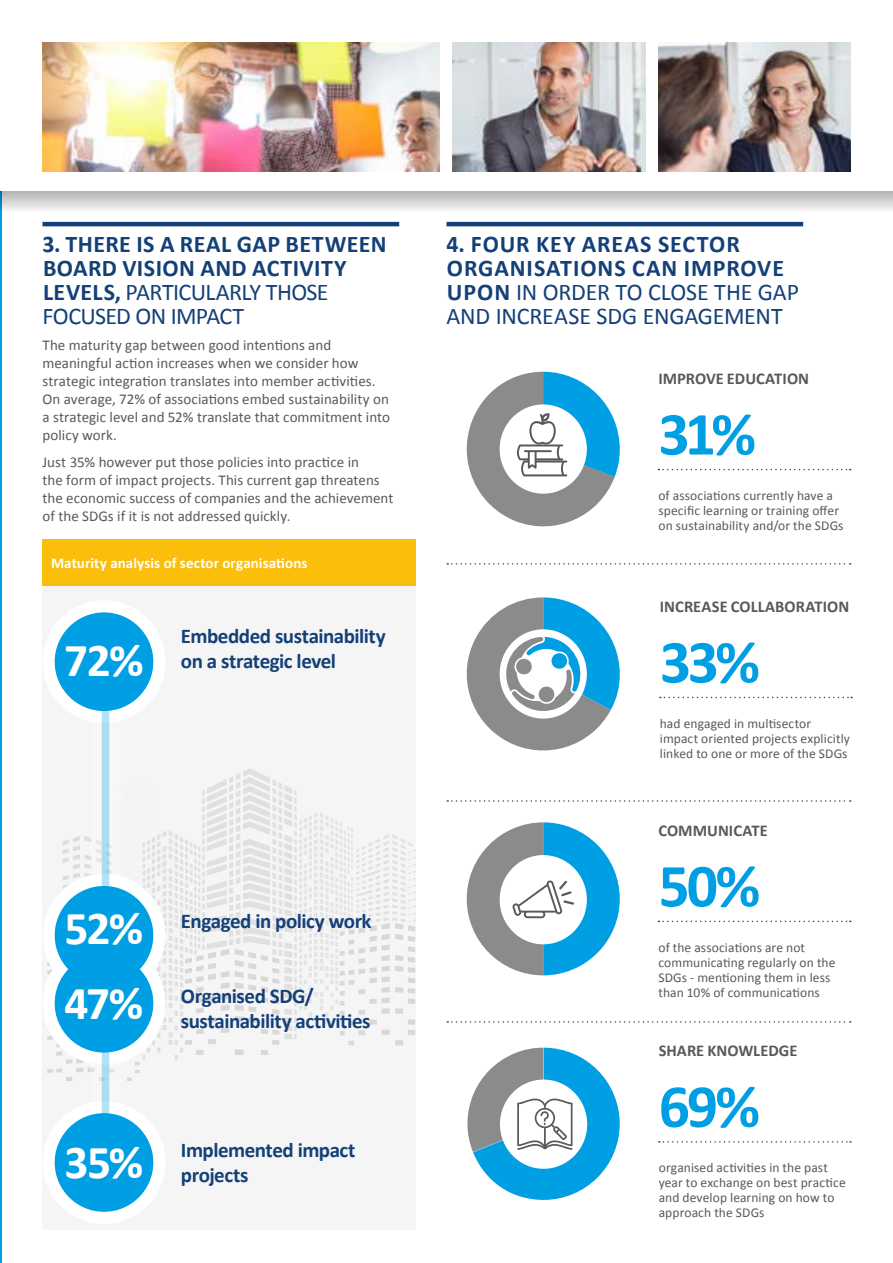
<style>
.page{position:relative;width:893px;height:1263px;background:#fff}
.page>*{position:absolute;margin:0;border:0;box-sizing:border-box;transform-origin:0 0}
.t1{font:700 61.5px "Calibri";letter-spacing:-.055em;color:#009fe3}
.t2{font:700 47.4px/75.2px "Calibri";letter-spacing:-.04em;color:#fff}
.t3{font:700 24px/24px "Calibri";letter-spacing:.025em;color:#144078}
.t4{font:700 21px/25.2px "Calibri";letter-spacing:-.02em;color:#144078}
.t5{font:700 16.5px "Calibri";color:#595959}
.t6{font:15px/18px "Calibri";color:#595959}
.t7{font:700 15px "Calibri";letter-spacing:.005em;color:#fff}
.t8{font:13.5px/15px "Calibri";letter-spacing:.005em;color:#595959}
.s1{font-weight:400}
</style>
<div class="page">
<hr style="left:0;top:191px;width:2px;height:1072px;background:#009fe3">
<div style="left:0;top:191px;width:893px;height:22px;background:linear-gradient(to bottom,#b2b2b2,#f9f9f9)"></div>
<hr style="left:43px;top:222px;width:356px;height:4px;background:#144078">
<hr style="left:446px;top:222px;width:357px;height:4px;background:#144078">
<div style="left:43px;top:585px;width:373px;height:645px;background:#f5f5f5"></div>
<svg style="left:47px;top:768px;width:369px;height:313px"></svg>
<svg style="left:658px;top:469px;width:193px;height:1px"></svg>
<svg style="left:447px;top:563px;width:404px;height:2px"></svg>
<svg style="left:447px;top:800px;width:404px;height:2px"></svg>
<svg style="left:447px;top:1021px;width:404px;height:2px"></svg>
<svg style="left:660px;top:697px;width:192px;height:1px"></svg>
<svg style="left:658px;top:921px;width:193px;height:1px"></svg>
<svg style="left:466px;top:372px;width:154px;height:155px"></svg>
<svg style="left:467px;top:822px;width:153px;height:153px"></svg>
<svg style="left:659px;top:1141px;width:192px;height:1px"></svg>
<svg style="left:467px;top:1048px;width:153px;height:152px"></svg>
<svg style="left:466px;top:597px;width:154px;height:154px"></svg>
<div style="left:43px;top:539px;width:373px;height:46px;background:#fbbe0a"></div>
<img style="left:43px;top:43px;width:397px;height:128px">
<img style="left:453px;top:43px;width:192px;height:128px">
<img style="left:658px;top:43px;width:192px;height:128px">
<div style="left:43px;top:600px;width:122px;height:123px;background:#fff;border-radius:50%"></div>
<div style="left:43px;top:874px;width:122px;height:123px;background:#fff;border-radius:50%"></div>
<div style="left:43px;top:942px;width:122px;height:123px;background:#fff;border-radius:50%"></div>
<div style="left:43px;top:1101px;width:122px;height:123px;background:#fff;border-radius:50%"></div>
<svg style="left:90px;top:708px;width:30px;height:408px"></svg>
<div style="left:55px;top:612px;width:98px;height:99px;background:#009fe3;border-radius:50%"></div>
<div style="left:102px;top:710px;width:7px;height:403px;background:#addcf1"></div>
<div style="left:55px;top:886px;width:98px;height:99px;background:#009fe3;border-radius:50%"></div>
<div style="left:55px;top:954px;width:98px;height:98px;background:#009fe3;border-radius:50%"></div>
<div style="left:55px;top:1113px;width:98px;height:99px;background:#009fe3;border-radius:50%"></div>
<h3 class="t3" style="left:43px;top:231px;width:346px">3. THERE IS A REAL GAP BETWEEN<br>BOARD VISION AND ACTIVITY<br>LEVELS, <span class="s1">PARTICULARLY THOSE<br>FOCUSED ON IMPACT</span></h3>
<p class="t6" style="left:43px;top:336px;width:349px">The maturity gap between good intentions and meaningful action increases when we consider how strategic integration translates into member activities.<br>On average, 72% of associations embed sustainability on a strategic level and 52% translate that commitment into policy work.</p>
<p class="t6" style="left:43px;top:452px;width:352px">Just 35% however put those policies into practice in<br>the form of impact projects. This current gap threatens the economic success of companies and the achievement of the SDGs if it is not addressed quickly.</p>
<p class="t7" style="left:51px;top:553px;width:258px">Maturity analysis of sector organisations</p>
<h2 class="t2" style="left:64px;top:620px;width:81px">72%</h2>
<h3 class="t4" style="left:181px;top:622px;width:206px">Embedded sustainability on a strategic level</h3>
<h2 class="t2" style="left:65px;top:888px;width:80px">52%<br>47%</h2>
<h3 class="t4" style="left:181px;top:907px;width:192px">Engaged in policy work</h3>
<h3 class="t4" style="left:181px;top:982px;width:191px">Organised SDG/ sustainability activities</h3>
<h2 class="t2" style="left:65px;top:1123px;width:80px">35%</h2>
<h3 class="t4" style="left:181px;top:1136px;width:176px">Implemented impact projects</h3>
<h3 class="t3" style="left:446px;top:231px;width:354px">4. FOUR KEY AREAS SECTOR<br>ORGANISATIONS CAN IMPROVE<br>UPON <span class="s1">IN ORDER TO CLOSE THE GAP<br>AND INCREASE SDG ENGAGEMENT</span></h3>
<p class="t5" style="left:658px;top:368px;width:152px">IMPROVE EDUCATION</p>
<h1 class="t1" style="left:658px;top:396px;width:99px">31%</h1>
<p class="t8" style="left:658px;top:487px;width:187px">of associations currently have a specific learning or training offer on sustainability and/or the SDGs</p>
<p class="t5" style="left:660px;top:596px;width:191px">INCREASE COLLABORATION</p>
<h1 class="t1" style="left:660px;top:624px;width:102px">33%</h1>
<p class="t8" style="left:660px;top:715px;width:192px">had engaged in multisector impact oriented projects explicitly linked to one or more of the SDGs</p>
<p class="t5" style="left:658px;top:820px;width:111px">COMMUNICATE</p>
<h1 class="t1" style="left:658px;top:848px;width:103px">50%</h1>
<p class="t8" style="left:658px;top:939px;width:178px">of the associations are not communicating regularly on the<br>SDGs - mentioning them in less than 10% of communications</p>
<p class="t5" style="left:659px;top:1041px;width:140px">SHARE KNOWLEDGE</p>
<h1 class="t1" style="left:659px;top:1068px;width:103px">69%</h1>
<p class="t8" style="left:659px;top:1160px;width:188px">organised activities in the past year to exchange on best practice and develop learning on how to approach the SDGs</p>
</div>
